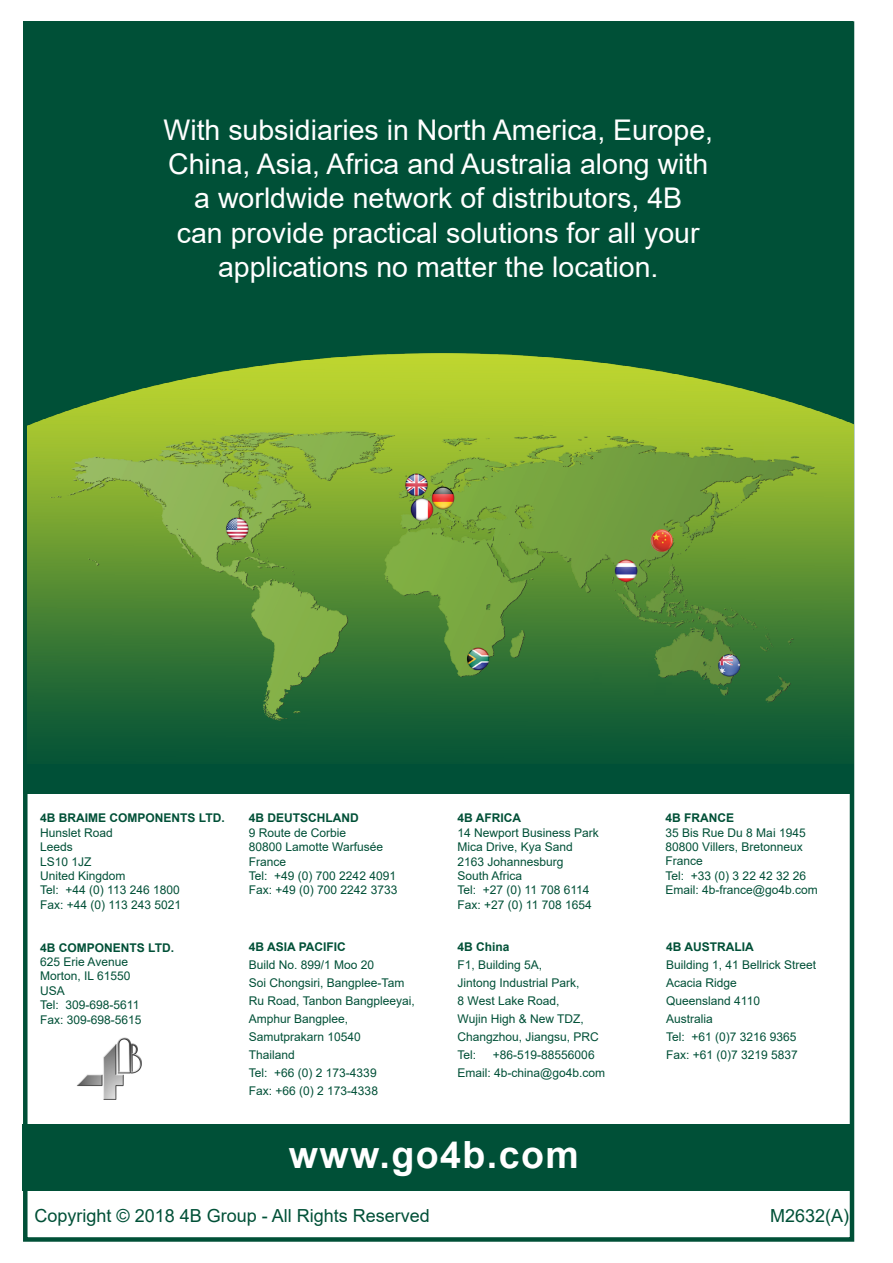
<style>
.page{position:relative;width:893px;height:1263px;background:#fff}
.page>*{position:absolute;margin:0;border:0;box-sizing:border-box;transform-origin:0 0}
.t1{font:700 37.5px "Arial";letter-spacing:.04em;color:#fff}
.t2{font:28.5px/34.2px "Arial";color:#fff;text-align:center}
.t3{font:18px "Arial";color:#005037}
.t4{font:12px/14.4px "Arial";color:#005037}
.t5{font:700 12px "Arial";color:#005037}
</style>
<div class="page">
<div style="left:23px;top:21px;width:829px;height:773px;background:#005037"></div>
<img style="left:28px;top:281px;width:826px;height:483px">
<div style="left:23px;top:1124px;width:831px;height:67px;background:#005037"></div>
<img style="left:77px;top:1037px;width:63px;height:63px">
<h2 class="t2" style="left:163px;top:113px;width:551px">With subsidiaries in North America, Europe, China, Asia, Africa and Australia along with a worldwide network of distributors, 4B<br>can provide practical solutions for all your applications no matter the location.</h2>
<p class="t5" style="left:40px;top:810px;width:186px">4B BRAIME COMPONENTS LTD.</p>
<p class="t4" style="left:40px;top:825px;width:142px">Hunslet Road<br>Leeds<br>LS10 1JZ<br>United Kingdom<br>Tel: +44 (0) 113 246 1800<br>Fax: +44 (0) 113 243 5021</p>
<p class="t5" style="left:40px;top:939px;width:135px">4B COMPONENTS LTD.</p>
<p class="t4" style="left:40px;top:954px;width:103px">625 Erie Avenue<br>Morton, IL 61550<br>USA<br>Tel: 309-698-5611<br>Fax: 309-698-5615</p>
<p class="t5" style="left:249px;top:810px;width:111px">4B DEUTSCHLAND</p>
<p class="t4" style="left:249px;top:825px;width:150px">9 Route de Corbie<br>80800 Lamotte Warfusée<br>France<br>Tel: +49 (0) 700 2242 4091<br>Fax: +49 (0) 700 2242 3733</p>
<p class="t5" style="left:249px;top:938px;width:98px">4B ASIA PACIFIC</p>
<p class="t4" style="left:249px;top:956px;width:167px;line-height:18px">Build No. 899/1 Moo 20<br>Soi Chongsiri, Bangplee-Tam<br>Ru Road, Tanbon Bangpleeyai,<br>Amphur Bangplee,<br>Samutprakarn 10540<br>Thailand<br>Tel: +66 (0) 2 173-4339<br>Fax: +66 (0) 2 173-4338</p>
<p class="t5" style="left:458px;top:810px;width:65px">4B AFRICA</p>
<p class="t4" style="left:458px;top:825px;width:143px">14 Newport Business Park<br>Mica Drive, Kya Sand<br>2163 Johannesburg<br>South Africa<br>Tel: +27 (0) 11 708 6114<br>Fax: +27 (0) 11 708 1654</p>
<p class="t5" style="left:458px;top:938px;width:54px">4B China</p>
<p class="t4" style="left:458px;top:956px;width:143px;line-height:18px">F1, Building 5A,<br>Jintong Industrial Park,<br>8 West Lake Road,<br>Wujin High &amp; New TDZ,<br>Changzhou, Jiangsu, PRC<br>Tel:</p>
<p class="t4" style="left:458px;top:1046px;width:149px;line-height:18px;text-indent:35px">+86-519-88556006<br>Email: 4b-china@go4b.com</p>
<h1 class="t1" style="left:289px;top:1128px;width:292px">www.go4b.com</h1>
<h3 class="t3" style="left:34px;top:1203px;width:397px">Copyright © 2018 4B Group - All Rights Reserved</h3>
<p class="t5" style="left:666px;top:809px;width:70px">4B FRANCE</p>
<p class="t4" style="left:666px;top:825px;width:154px">35 Bis Rue Du 8 Mai 1945<br>80800 Villers, Bretonneux<br>France<br>Tel: +33 (0) 3 22 42 32 26<br>Email: 4b-france@go4b.com</p>
<p class="t5" style="left:666px;top:938px;width:89px">4B AUSTRALIA</p>
<p class="t4" style="left:666px;top:956px;width:152px;line-height:18px">Building 1, 41 Bellrick Street<br>Acacia Ridge<br>Queensland 4110<br>Australia<br>Tel: +61 (0)7 3216 9365<br>Fax: +61 (0)7 3219 5837</p>
<h3 class="t3" style="left:770px;top:1203px;width:81px">M2632(A)</h3>
</div>
